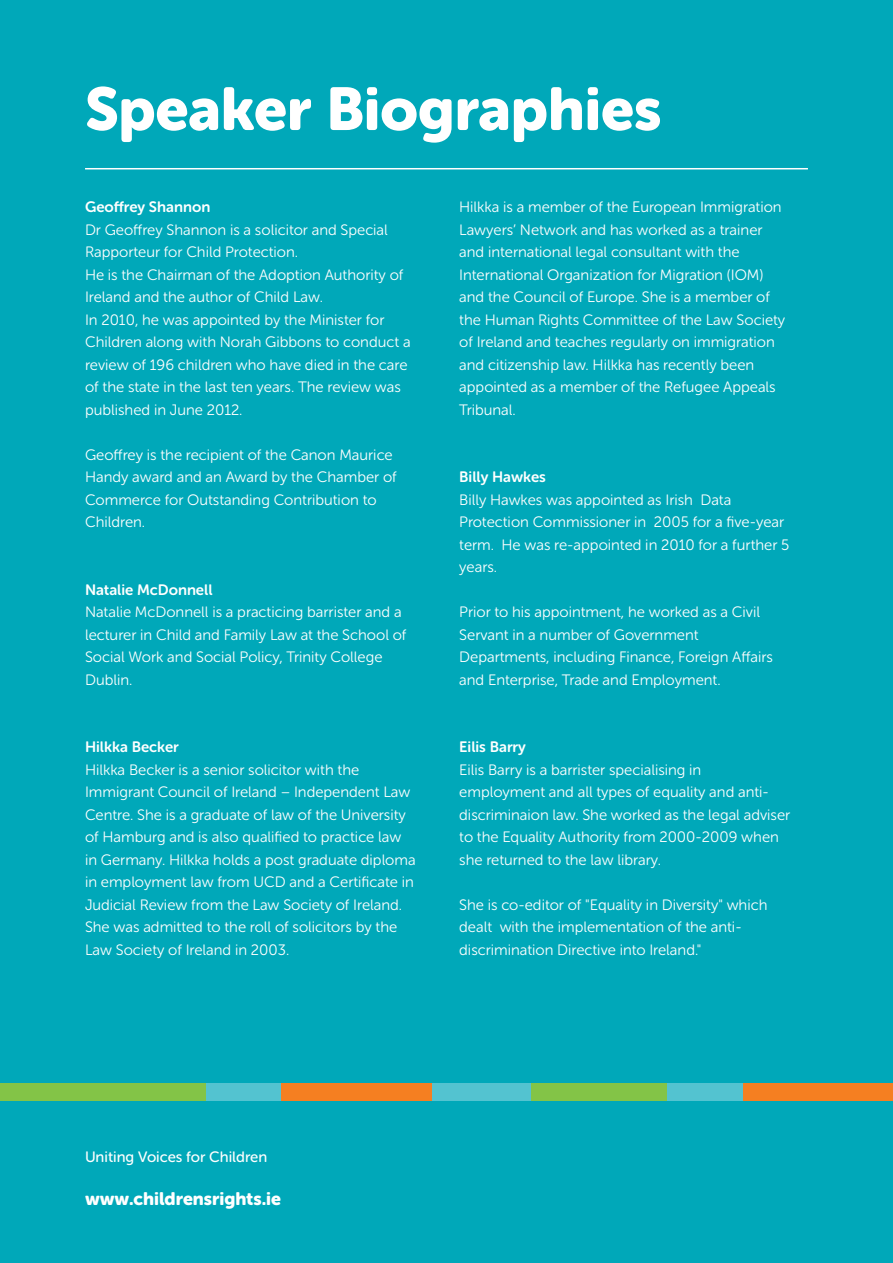
<style>
.page{position:relative;width:893px;height:1263px;background:#00a8b9}
.page>*{position:absolute;margin:0;border:0;box-sizing:border-box;transform-origin:0 0}
.t1{font:60px "Museo Sans Rounded 900";color:#fff}
.t2{font:18px "Museo Sans Rounded 900";color:#fff}
.t3{font:15px/22.5px "Museo Sans Rounded 300";color:#fff}
.t4{font:15px "Museo Sans Rounded 700";color:#fff}
.t5{font:15px "Museo Sans Rounded 500";color:#fff}
</style>
<div class="page">
<div style="left:0;top:1083px;width:213px;height:17px;background:#83c447"></div>
<div style="left:206px;top:1083px;width:76px;height:17px;background:#53c3d0"></div>
<div style="left:281px;top:1083px;width:159px;height:17px;background:#f57f21"></div>
<div style="left:703px;top:1083px;width:190px;height:17px;background:#f57f21"></div>
<div style="left:432px;top:1083px;width:104px;height:17px;background:#53c3d0"></div>
<div style="left:531px;top:1083px;width:139px;height:17px;background:#83c447"></div>
<div style="left:667px;top:1083px;width:76px;height:17px;background:#53c3d0"></div>
<hr style="left:85px;top:168px;width:723px;height:1px;background:#fff">
<h1 class="t1" style="left:85px;top:87px;width:578px">Speaker Biographies</h1>
<p class="t4" style="left:85px;top:201px;width:127px">Geoffrey Shannon</p>
<p class="t3" style="left:85px;top:220px;width:327px">Dr Geoffrey Shannon is a solicitor and Special Rapporteur for Child Protection.<br>He is the Chairman of the Adoption Authority of Ireland and the author of Child Law.<br>In 2010, he was appointed by the Minister for Children along with Norah Gibbons to conduct a review of 196 children who have died in the care of the state in the last ten years. The review was published in June 2012.</p>
<p class="t3" style="left:85px;top:445px;width:313px">Geoffrey is the recipient of the Canon Maurice Handy award and an Award by the Chamber of Commerce for Outstanding Contribution to Children.</p>
<p class="t4" style="left:85px;top:584px;width:129px">Natalie McDonnell</p>
<p class="t3" style="left:85px;top:602px;width:323px">Natalie McDonnell is a practicing barrister and a lecturer in Child and Family Law at the School of Social Work and Social Policy, Trinity College Dublin.</p>
<p class="t4" style="left:85px;top:741px;width:95px">Hilkka Becker</p>
<p class="t3" style="left:85px;top:760px;width:332px">Hilkka Becker is a senior solicitor with the Immigrant Council of Ireland – Independent Law Centre. She is a graduate of law of the University of Hamburg and is also qualified to practice law in Germany. Hilkka holds a post graduate diploma in employment law from UCD and a Certificate in Judicial Review from the Law Society of Ireland.<br>She was admitted to the roll of solicitors by the Law Society of Ireland in 2003.</p>
<p class="t3" style="left:459px;top:197px;width:327px">Hilkka is a member of the European Immigration Lawyers’ Network and has worked as a trainer and international legal consultant with the International Organization for Migration (IOM) and the Council of Europe. She is a member of the Human Rights Committee of the Law Society of Ireland and teaches regularly on immigration and citizenship law. Hilkka has recently been appointed as a member of the Refugee Appeals Tribunal.</p>
<p class="t4" style="left:459px;top:471px;width:88px">Billy Hawkes</p>
<p class="t3" style="left:459px;top:490px;width:332px">Billy Hawkes was appointed as Irish Data Protection Commissioner in 2005 for a five-year term. He was re-appointed in 2010 for a further 5 years.</p>
<p class="t3" style="left:459px;top:602px;width:315px">Prior to his appointment, he worked as a Civil Servant in a number of Government Departments, including Finance, Foreign Affairs and Enterprise, Trade and Employment.</p>
<p class="t4" style="left:459px;top:741px;width:68px">Eilis Barry</p>
<p class="t3" style="left:459px;top:760px;width:332px">Eilis Barry is a barrister specialising in employment and all types of equality and anti&shy;discriminaion law. She worked as the legal adviser to the Equality Authority from 2000-2009 when she returned to the law library.</p>
<p class="t3" style="left:459px;top:895px;width:310px">She is co-editor of "Equality in Diversity" which dealt with the implementation of the anti&shy;discrimination Directive into Ireland."</p>
<p class="t5" style="left:85px;top:1151px;width:184px">Uniting Voices for Children</p>
<p class="t2" style="left:85px;top:1192px;width:198px">www.childrensrights.ie</p>
</div>
